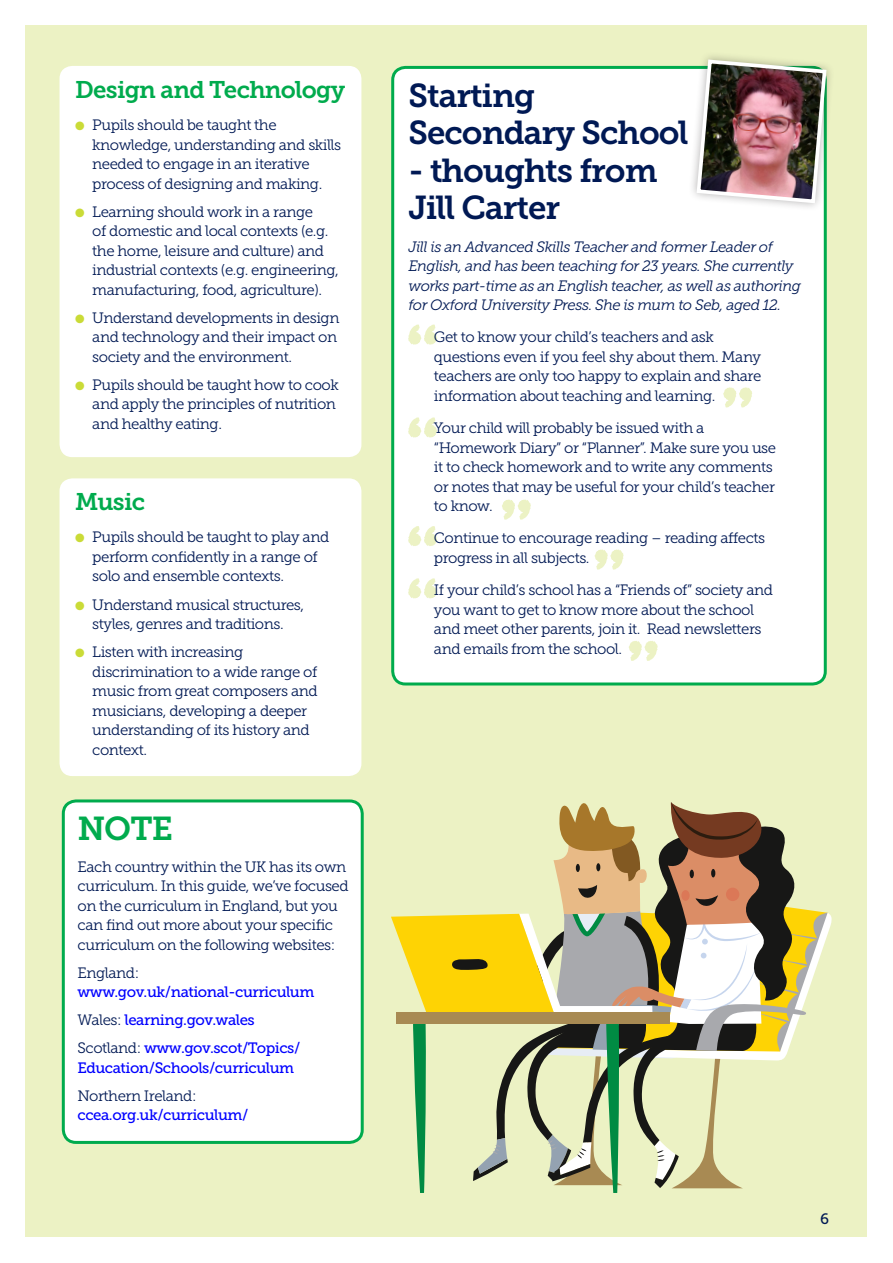
<style>
.page{position:relative;width:893px;height:1263px;background:#fff}
.page>*{position:absolute;margin:0;border:0;box-sizing:border-box;transform-origin:0 0}
.t1{font:33px/37.5px "Museo Slab 700";letter-spacing:-.03em;color:#001954}
.t2{font:33px "Museo Slab 700";color:#00ab4d}
.t3{font:24px "Museo Slab 700";letter-spacing:-.03em;color:#00ab4d}
.t4{font:15px/19.5px "Museo Slab 300";letter-spacing:-.03em;color:#001954}
.t5{font:italic 15px/19.5px "Museo Slab 300";letter-spacing:-.03em;color:#001954}
.t6{font:15px/28px "Museo Slab 500";letter-spacing:-.03em;color:#00f}
.t7{font:15px "Museo Slab 500";color:#001954}
.s1{color:#cadb37}
.s2{font-family:"Museo Slab 300";color:#001954}
</style>
<div class="page">
<div style="left:26px;top:26px;width:841px;height:1211px;background:#ecf2c4"></div>
<div style="left:60px;top:66px;width:301px;height:391px;background:#fff;border-radius:13px"></div>
<div style="left:60px;top:478px;width:301px;height:298px;background:#fff;border-radius:13px"></div>
<div style="left:63px;top:801px;width:299px;height:341px;background:#fff;border-radius:13px"></div>
<div style="left:62px;top:799px;width:302px;height:345px;border:3px solid #00ab4d;border-radius:13px"></div>
<div style="left:393px;top:67px;width:432px;height:617px;background:#fff;border-radius:13px"></div>
<div style="left:391px;top:66px;width:436px;height:619px;border:3px solid #00ab4d;border-radius:13px"></div>
<div style="left:688px;top:51px;width:147px;height:161px;background:#231f20;opacity:.35"></div>
<img style="left:695px;top:58px;width:133px;height:147px">
<svg style="left:408px;top:324px;width:29px;height:21px"></svg>
<svg style="left:408px;top:417px;width:29px;height:21px"></svg>
<svg style="left:408px;top:578px;width:29px;height:21px"></svg>
<svg style="left:408px;top:526px;width:29px;height:20px"></svg>
<svg style="left:628px;top:641px;width:30px;height:20px"></svg>
<svg style="left:594px;top:549px;width:30px;height:21px"></svg>
<svg style="left:502px;top:499px;width:29px;height:21px"></svg>
<svg style="left:723px;top:387px;width:29px;height:21px"></svg>
<svg style="left:391px;top:802px;width:441px;height:391px"></svg>
<div style="left:396px;top:1012px;width:274px;height:12px;background:#a88a53"></div>
<h2 class="t3" style="left:75px;top:76px;width:272px">Design and Technology</h2>
<p class="t4" style="left:92px;top:115px;width:250px;text-indent:-17px"><span class="s1">●</span> Pupils should be taught the knowledge, understanding and skills needed to engage in an iterative process of designing and making.</p>
<p class="t4" style="left:92px;top:202px;width:248px;text-indent:-17px"><span class="s1">●</span> Learning should work in a range<br>of domestic and local contexts (e.g. the home, leisure and culture) and industrial contexts (e.g. engineering, manufacturing, food, agriculture).</p>
<p class="t4" style="left:92px;top:308px;width:249px;text-indent:-17px"><span class="s1">●</span> Understand developments in design and technology and their impact on society and the environment.</p>
<p class="t4" style="left:92px;top:375px;width:248px;text-indent:-17px"><span class="s1">●</span> Pupils should be taught how to cook and apply the principles of nutrition and healthy eating.</p>
<h2 class="t3" style="left:75px;top:488px;width:71px">Music</h2>
<p class="t4" style="left:92px;top:528px;width:238px;text-indent:-17px"><span class="s1">●</span> Pupils should be taught to play and perform confidently in a range of solo and ensemble contexts.</p>
<p class="t4" style="left:75px;top:595px;width:230px;text-align:center"><span class="s1">●</span> Understand musical structures, styles, genres and traditions.</p>
<p class="t4" style="left:92px;top:642px;width:227px;text-indent:-17px"><span class="s1">●</span> Listen with increasing discrimination to a wide range of music from great composers and musicians, developing a deeper understanding of its history and context.</p>
<h1 class="t2" style="left:78px;top:809px;width:97px">NOTE</h1>
<p class="t4" style="left:78px;top:857px;width:273px">Each country within the UK has its own curriculum. In this guide, we’ve focused on the curriculum in England, but you can find out more about your specific curriculum on the following websites:</p>
<p class="t4" style="left:78px;top:963px;width:63px">England:</p>
<p class="t6" style="left:78px;top:978px;width:238px">www.gov.uk/national-curriculum<br><span class="s2">Wales:</span> learning.gov.wales<br><span class="s2">Scotland:</span> www.gov.scot/Topics/</p>
<p class="t6" style="left:78px;top:1054px;width:218px">Education/Schools/curriculum</p>
<p class="t4" style="left:78px;top:1086px;width:120px">Northern Ireland:</p>
<p class="t6" style="left:78px;top:1101px;width:172px">ccea.org.uk/curriculum/</p>
<h1 class="t1" style="left:408px;top:77px;width:282px">Starting<br>Secondary School</h1>
<h1 class="t1" style="left:408px;top:152px;width:251px">- thoughts from<br>Jill Carter</h1>
<p class="t5" style="left:408px;top:237px;width:394px">Jill is an Advanced Skills Teacher and former Leader of English, and has been teaching for 23 years. She currently works part-time as an English teacher, as well as authoring for Oxford University Press. She is mum to Seb, aged 12.</p>
<p class="t4" style="left:434px;top:328px;width:329px">Get to know your child’s teachers and ask questions even if you feel shy about them. Many teachers are only too happy to explain and share information about teaching and learning.</p>
<p class="t4" style="left:434px;top:418px;width:344px">Your child will probably be issued with a “Homework Diary” or “Planner”. Make sure you use it to check homework and to write any comments or notes that may be useful for your child’s teacher to know.</p>
<p class="t4" style="left:434px;top:529px;width:333px">Continue to encourage reading – reading affects progress in all subjects.</p>
<p class="t4" style="left:434px;top:580px;width:341px">If your child’s school has a “Friends of” society and you want to get to know more about the school and meet other parents, join it. Read newsletters and emails from the school.</p>
<p class="t7" style="left:820px;top:1211px;width:10px">6</p>
</div>
